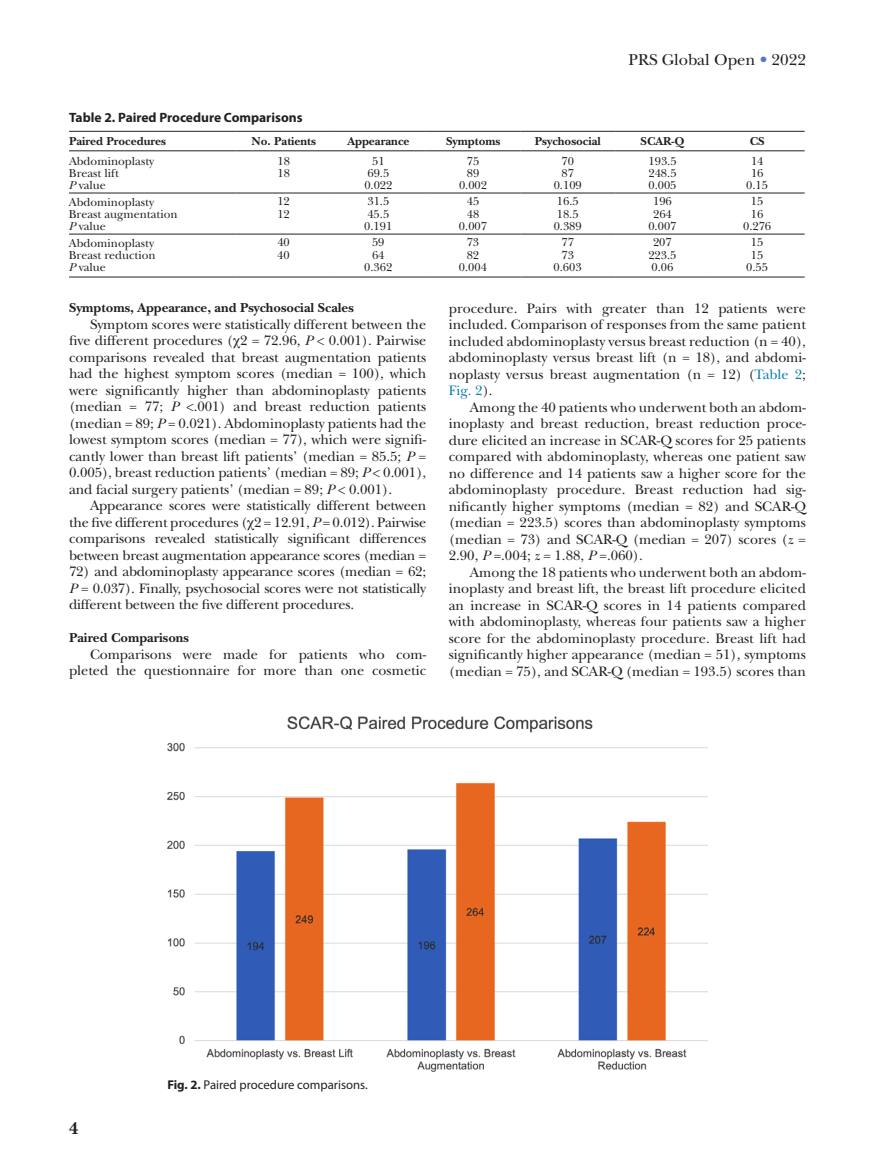
<style>
.page{position:relative;width:878px;height:1175px;background:#fff}
.page>*{position:absolute;margin:0;border:0;box-sizing:border-box;transform-origin:0 0}
.t1{font:700 18px "New Baskerville Std";color:#231f20}
.t2{font:16.5px "New Baskerville Std";color:#231f20}
.t3{font:14.25px/16.5px "New Baskerville Std";color:#231f20;text-align:justify}
.t4{font:700 13.5px "New Baskerville Std";color:#231f20}
.t5{font:700 13.5px "Myriad Pro";color:#231f20}
.t6{font:12.75px "Myriad Pro";color:#231f20}
.t7{font:12px "New Baskerville Std";color:#231f20}
.t8{font:700 12px "New Baskerville Std";color:#231f20}
.s1{color:#5779bc}
.s2{font-style:italic}
.s3{font-family:"Gandhari Unicode"}
.s4{color:#0f7eac}
.s5{font-weight:700}
</style>
<div class="page">
<hr style="left:69px;top:131px;width:167px;height:1px;background:#231f20">
<hr style="left:236px;top:131px;width:95px;height:1px;background:#231f20">
<hr style="left:331px;top:131px;width:95px;height:1px;background:#231f20">
<hr style="left:426px;top:131px;width:94px;height:1px;background:#231f20">
<hr style="left:520px;top:131px;width:95px;height:1px;background:#231f20">
<hr style="left:615px;top:131px;width:95px;height:1px;background:#231f20">
<hr style="left:710px;top:131px;width:94px;height:1px;background:#231f20">
<hr style="left:69px;top:150px;width:167px;height:1px;background:#231f20">
<hr style="left:236px;top:150px;width:95px;height:1px;background:#231f20">
<hr style="left:331px;top:150px;width:95px;height:1px;background:#231f20">
<hr style="left:426px;top:150px;width:94px;height:1px;background:#231f20">
<hr style="left:520px;top:150px;width:95px;height:1px;background:#231f20">
<hr style="left:615px;top:150px;width:95px;height:1px;background:#231f20">
<hr style="left:710px;top:150px;width:94px;height:1px;background:#231f20">
<hr style="left:69px;top:277px;width:167px;height:1px;background:#231f20">
<hr style="left:236px;top:277px;width:95px;height:1px;background:#231f20">
<hr style="left:331px;top:277px;width:95px;height:1px;background:#231f20">
<hr style="left:426px;top:277px;width:94px;height:1px;background:#231f20">
<hr style="left:520px;top:277px;width:95px;height:1px;background:#231f20">
<hr style="left:615px;top:277px;width:95px;height:1px;background:#231f20">
<hr style="left:710px;top:277px;width:94px;height:1px;background:#231f20">
<hr style="left:69px;top:193px;width:167px;height:1px;background:#231f20">
<hr style="left:236px;top:193px;width:95px;height:1px;background:#231f20">
<hr style="left:331px;top:193px;width:95px;height:1px;background:#231f20">
<hr style="left:426px;top:193px;width:94px;height:1px;background:#231f20">
<hr style="left:520px;top:193px;width:95px;height:1px;background:#231f20">
<hr style="left:615px;top:193px;width:95px;height:1px;background:#231f20">
<hr style="left:710px;top:193px;width:94px;height:1px;background:#231f20">
<hr style="left:69px;top:234px;width:167px;height:1px;background:#231f20">
<hr style="left:236px;top:234px;width:95px;height:1px;background:#231f20">
<hr style="left:331px;top:234px;width:95px;height:1px;background:#231f20">
<hr style="left:426px;top:234px;width:94px;height:1px;background:#231f20">
<hr style="left:520px;top:234px;width:95px;height:1px;background:#231f20">
<hr style="left:615px;top:234px;width:95px;height:1px;background:#231f20">
<hr style="left:710px;top:234px;width:94px;height:1px;background:#231f20">
<img style="left:167px;top:717px;width:540px;height:354px">
<p class="t2" style="left:628px;top:50px;width:179px">PRS Global Open <span class="s1">•</span> 2022</p>
<p class="t5" style="left:69px;top:109px;width:235px">Table 2. Paired Procedure Comparisons</p>
<p class="t8" style="left:69px;top:134px;width:98px">Paired Procedures</p>
<p class="t8" style="left:251px;top:134px;width:66px">No. Patients</p>
<p class="t8" style="left:347px;top:134px;width:64px">Appearance</p>
<p class="t8" style="left:446px;top:134px;width:56px">Symptoms</p>
<p class="t8" style="left:535px;top:134px;width:67px">Psychosocial</p>
<p class="t8" style="left:640px;top:134px;width:45px">SCAR-Q</p>
<p class="t8" style="left:749px;top:134px;width:16px">CS</p>
<p class="t7" style="left:69px;top:154px;width:87px">Abdominoplasty</p>
<p class="t7" style="left:277px;top:154px;width:14px">18</p>
<p class="t7" style="left:372px;top:154px;width:14px">51</p>
<p class="t7" style="left:467px;top:154px;width:14px">75</p>
<p class="t7" style="left:561px;top:154px;width:14px">70</p>
<p class="t7" style="left:648px;top:154px;width:30px">193.5</p>
<p class="t7" style="left:751px;top:154px;width:14px">14</p>
<p class="t7" style="left:69px;top:166px;width:51px">Breast lift</p>
<p class="t7" style="left:277px;top:166px;width:14px">18</p>
<p class="t7" style="left:367px;top:166px;width:23px">69.5</p>
<p class="t7" style="left:467px;top:166px;width:14px">89</p>
<p class="t7" style="left:561px;top:166px;width:14px">87</p>
<p class="t7" style="left:648px;top:166px;width:30px">248.5</p>
<p class="t7" style="left:751px;top:166px;width:14px">16</p>
<p class="t7" style="left:69px;top:178px;width:38px"><span class="s2">P</span> value</p>
<p class="t7" style="left:364px;top:178px;width:30px">0.022</p>
<p class="t7" style="left:459px;top:178px;width:30px">0.002</p>
<p class="t7" style="left:553px;top:178px;width:30px">0.109</p>
<p class="t7" style="left:648px;top:178px;width:30px">0.005</p>
<p class="t7" style="left:746px;top:178px;width:23px">0.15</p>
<p class="t7" style="left:69px;top:195px;width:87px">Abdominoplasty</p>
<p class="t7" style="left:277px;top:194px;width:14px">12</p>
<p class="t7" style="left:367px;top:194px;width:23px">31.5</p>
<p class="t7" style="left:467px;top:194px;width:14px">45</p>
<p class="t7" style="left:557px;top:194px;width:23px">16.5</p>
<p class="t7" style="left:653px;top:194px;width:20px">196</p>
<p class="t7" style="left:751px;top:194px;width:14px">15</p>
<p class="t7" style="left:69px;top:207px;width:110px">Breast augmentation</p>
<p class="t7" style="left:277px;top:207px;width:14px">12</p>
<p class="t7" style="left:367px;top:207px;width:23px">45.5</p>
<p class="t7" style="left:467px;top:207px;width:14px">48</p>
<p class="t7" style="left:557px;top:207px;width:23px">18.5</p>
<p class="t7" style="left:653px;top:207px;width:20px">264</p>
<p class="t7" style="left:751px;top:207px;width:14px">16</p>
<p class="t7" style="left:69px;top:219px;width:38px"><span class="s2">P</span> value</p>
<p class="t7" style="left:364px;top:219px;width:30px">0.191</p>
<p class="t7" style="left:459px;top:219px;width:30px">0.007</p>
<p class="t7" style="left:553px;top:219px;width:30px">0.389</p>
<p class="t7" style="left:648px;top:219px;width:30px">0.007</p>
<p class="t7" style="left:743px;top:219px;width:30px">0.276</p>
<p class="t7" style="left:69px;top:236px;width:87px">Abdominoplasty</p>
<p class="t7" style="left:277px;top:235px;width:14px">40</p>
<p class="t7" style="left:372px;top:235px;width:14px">59</p>
<p class="t7" style="left:466px;top:235px;width:14px">73</p>
<p class="t7" style="left:561px;top:235px;width:14px">77</p>
<p class="t7" style="left:653px;top:235px;width:20px">207</p>
<p class="t7" style="left:750px;top:235px;width:14px">15</p>
<p class="t7" style="left:69px;top:248px;width:88px">Breast reduction</p>
<p class="t7" style="left:277px;top:248px;width:14px">40</p>
<p class="t7" style="left:372px;top:248px;width:14px">64</p>
<p class="t7" style="left:466px;top:248px;width:14px">82</p>
<p class="t7" style="left:561px;top:248px;width:14px">73</p>
<p class="t7" style="left:648px;top:248px;width:30px">223.5</p>
<p class="t7" style="left:750px;top:248px;width:14px">15</p>
<p class="t7" style="left:69px;top:260px;width:38px"><span class="s2">P</span> value</p>
<p class="t7" style="left:364px;top:260px;width:30px">0.362</p>
<p class="t7" style="left:459px;top:260px;width:30px">0.004</p>
<p class="t7" style="left:553px;top:260px;width:30px">0.603</p>
<p class="t7" style="left:651px;top:260px;width:23px">0.06</p>
<p class="t7" style="left:746px;top:260px;width:23px">0.55</p>
<p class="t4" style="left:69px;top:300px;width:286px">Symptoms, Appearance, and Psychosocial Scales</p>
<p class="t3" style="left:69px;top:316px;width:359px;text-indent:21px">Symptom scores were statistically different between the five different procedures (<span class="s3">χ</span>2 = 72.96, <span class="s2">P</span> &lt; 0.001). Pairwise comparisons revealed that breast augmentation patients had the highest symptom scores (median = 100), which were significantly higher than abdominoplasty patients (median = 77; <span class="s2">P</span> &lt;.001) and breast reduction patients (median = 89; <span class="s2">P</span> = 0.021). Abdominoplasty patients had the lowest symptom scores (median = 77), which were signifi&shy;cantly lower than breast lift patients’ (median = 85.5; <span class="s2">P</span> = 0.005), breast reduction patients’ (median = 89; <span class="s2">P</span> &lt; 0.001), and facial surgery patients’ (median = 89; <span class="s2">P</span> &lt; 0.001).</p>
<p class="t3" style="left:69px;top:497px;width:359px;text-indent:21px">Appearance scores were statistically different between the five different procedures (<span class="s3">χ</span>2 = 12.91, <span class="s2">P</span> = 0.012). Pairwise comparisons revealed statistically significant differences between breast augmentation appearance scores (median =</p>
<p class="t3" style="left:69px;top:563px;width:359px">72) and abdominoplasty appearance scores (median = 62; <span class="s2">P</span> = 0.037). Finally, psychosocial scores were not statistically different between the five different procedures.</p>
<p class="t4" style="left:69px;top:630px;width:121px">Paired Comparisons</p>
<p class="t3" style="left:69px;top:646px;width:359px;text-align:right">Comparisons were made for patients who com&shy;pleted the questionnaire for more than one cosmetic</p>
<p class="t3" style="left:449px;top:300px;width:359px">procedure. Pairs with greater than 12 patients were included. Comparison of responses from the same patient included abdominoplasty versus breast reduction (n = 40), abdominoplasty versus breast lift (n = 18), and abdomi&shy;noplasty versus breast augmentation (n = 12) (<span class="s4">Table 2</span>; <span class="s4">Fig. 2</span>).</p>
<p class="t3" style="left:449px;top:399px;width:359px;text-indent:21px">Among the 40 patients who underwent both an abdom&shy;inoplasty and breast reduction, breast reduction proce&shy;dure elicited an increase in SCAR-Q scores for 25 patients compared with abdominoplasty, whereas one patient saw no difference and 14 patients saw a higher score for the abdominoplasty procedure. Breast reduction had sig&shy;nificantly higher symptoms (median = 82) and SCAR-Q (median = 223.5) scores than abdominoplasty symptoms (median = 73) and SCAR-Q (median = 207) scores (<span class="s2">z</span> = 2.90, <span class="s2">P</span> =.004; <span class="s2">z</span> = 1.88, <span class="s2">P</span> =.060).</p>
<p class="t3" style="left:449px;top:564px;width:359px;text-indent:21px">Among the 18 patients who underwent both an abdom&shy;inoplasty and breast lift, the breast lift procedure elicited an increase in SCAR-Q scores in 14 patients compared with abdominoplasty, whereas four patients saw a higher score for the abdominoplasty procedure. Breast lift had significantly higher appearance (median = 51), symptoms (median = 75), and SCAR-Q (median = 193.5) scores than</p>
<p class="t1" style="left:69px;top:1118px;width:11px">4</p>
<p class="t6" style="left:167px;top:1076px;width:202px"><span class="s5">Fig. 2.</span> Paired procedure comparisons.</p>
</div>
